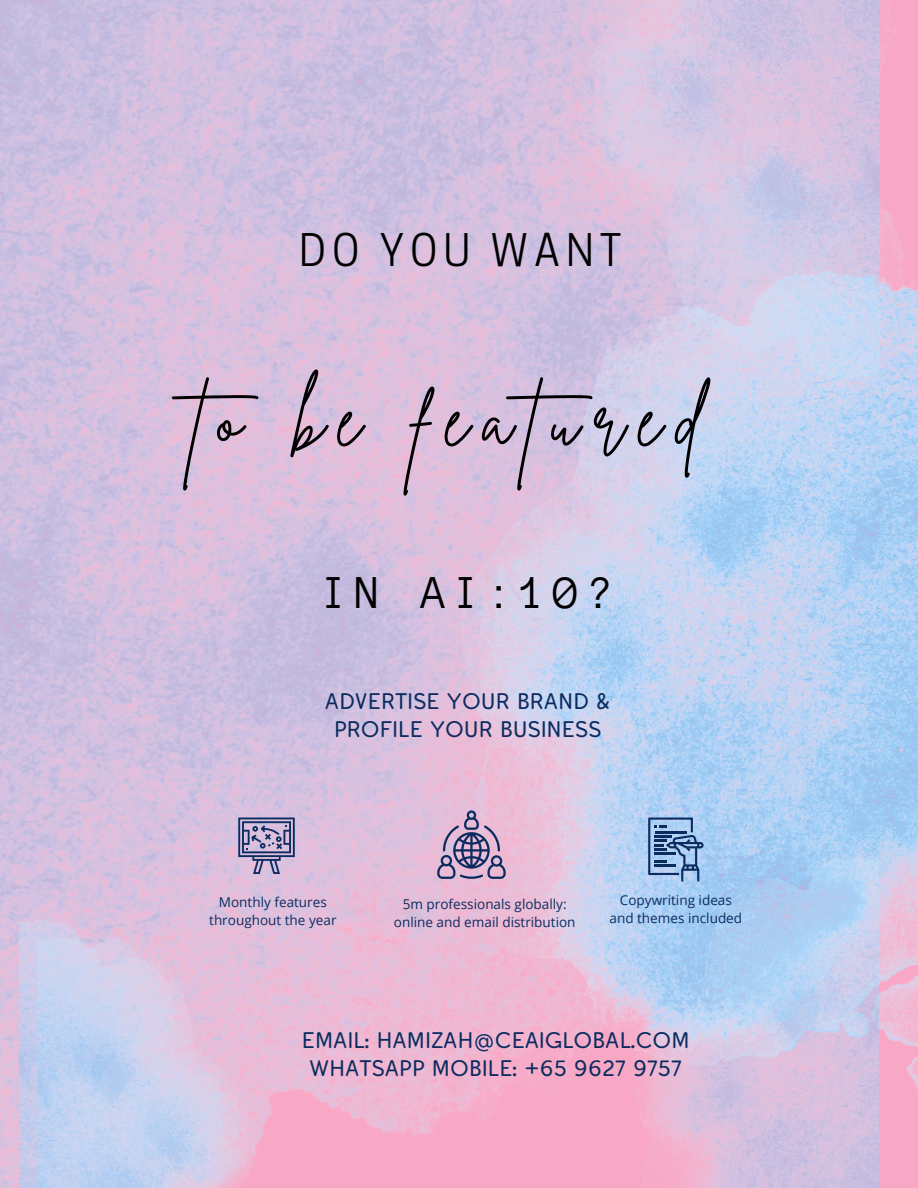
<style>
.page{position:relative;width:918px;height:1188px;background:#fff}
.page>*{position:absolute;margin:0;border:0;box-sizing:border-box;transform-origin:0 0}
.t1{font:77.1px "Brittany Signature";letter-spacing:.19em;color:#000}
.t2{font:48.3px "Anonymous Pro";color:#000}
.t3{font:42.15px "Cooper Hewitt";letter-spacing:.14em;color:#000}
.t4{font:20.4px/28.2px "Tabarra Pro Round";letter-spacing:.02em;color:#0c2c60;text-align:center}
.t5{font:13.5px/18px "Open Sans";color:#0c2c60;text-align:center}
</style>
<div class="page">
<img style="left:459px;top:270px;width:459px;height:834px">
<img style="left:632px;top:855px;width:247px;height:333px">
<img style="left:20px;top:918px;width:219px;height:270px">
<img style="left:580px;top:0;width:299px;height:381px">
<svg style="left:238px;top:818px;width:57px;height:56px;background:#958eb3"></svg>
<img style="left:38px;top:936px;width:219px;height:252px">
<svg style="left:437px;top:810px;width:69px;height:70px;background:#af96b7"></svg>
<svg style="left:648px;top:818px;width:55px;height:63px;background:#799ac3"></svg>
<hr style="left:655px;top:864px;width:21px;height:3px;background:#0c2c60">
<p class="t3" style="left:299px;top:234px;width:324px">DO YOU WANT</p>
<p class="t1" style="left:193px;top:369px;width:509px">to be featured</p>
<p class="t2" style="left:322px;top:569px;width:293px">IN AI:10?</p>
<p class="t4" style="left:325px;top:689px;width:286px">ADVERTISE YOUR BRAND &amp;<br>PROFILE YOUR BUSINESS</p>
<p class="t5" style="left:209px;top:892px;width:129px">Monthly features throughout the year</p>
<p class="t5" style="left:610px;top:891px;width:134px">Copywriting ideas and themes included</p>
<p class="t5" style="left:394px;top:894px;width:183px">5m professionals globally: online and email distribution</p>
<p class="t4" style="left:302px;top:1028px;width:389px">EMAIL: HAMIZAH@CEAIGLOBAL.COM</p>
<p class="t4" style="left:309px;top:1056px;width:374px">WHATSAPP MOBILE: +65 9627 9757</p>
</div>
